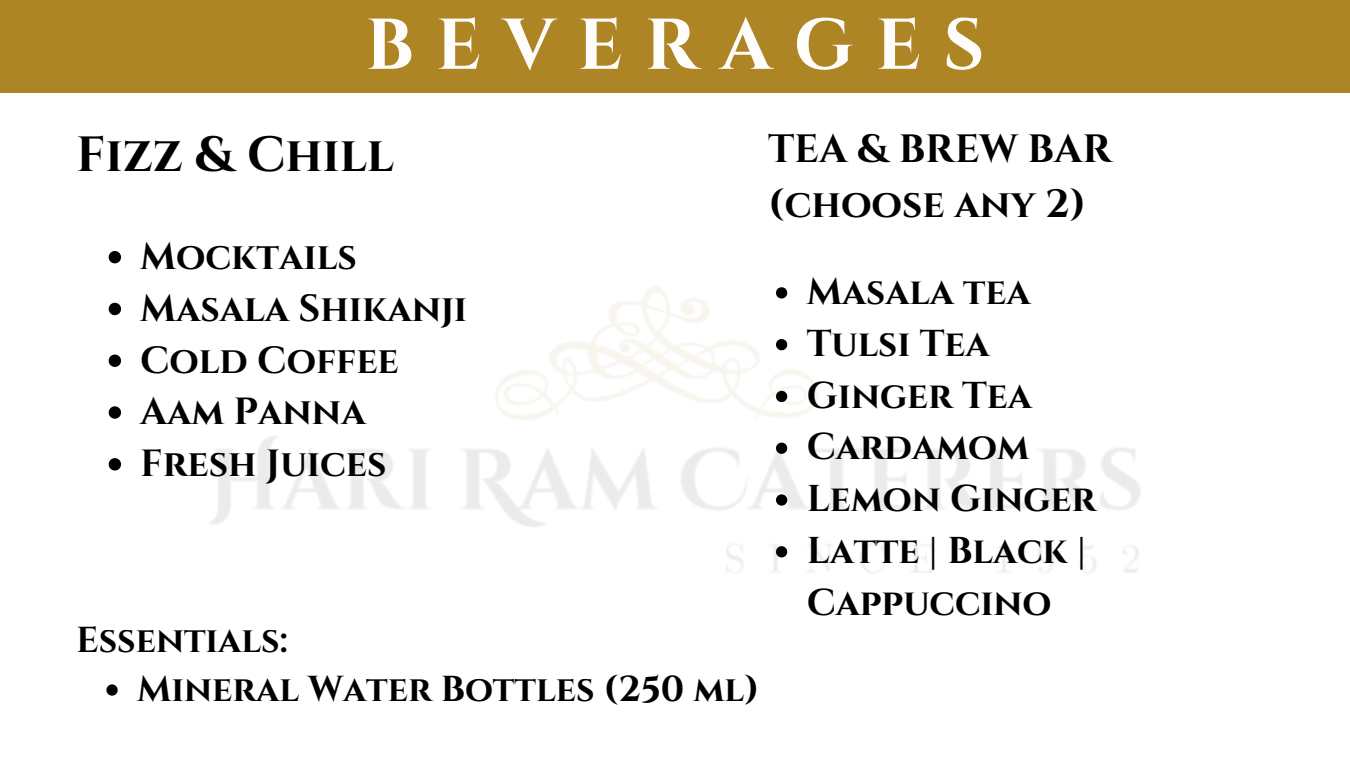
<style>
.page{position:relative;width:1350px;height:761px;background:#fff}
.page>*{position:absolute;margin:0;border:0;box-sizing:border-box;transform-origin:0 0}
.t1{font:700 71.7px "Cinzel";letter-spacing:.31em;color:#fffcfc}
.t2{font:700 49.35px "Cinzel";color:#000}
.t3{font:700 39.45px/55.2px "Cinzel";color:#000}
.t4{font:700 37.8px "Cinzel";color:#000}
.t5{font:700 37.2px/51.8px "Cinzel";color:#000}
.t6{font:700 36px "Cinzel";color:#000}
</style>
<div class="page">
<div style="left:0;top:0;width:1350px;height:93px;background:#ae8524"></div>
<img style="left:106px;top:251px;width:1034px;height:443px">
<h1 class="t1" style="left:365px;top:-1px;width:621px">BEVERAGES</h1>
<h2 class="t2" style="left:76px;top:123px;width:319px">Fizz &amp; Chill</h2>
<p class="t4" style="left:140px;top:232px;width:218px">Mocktails</p>
<p class="t4" style="left:140px;top:284px;width:329px">Masala Shikanji</p>
<p class="t4" style="left:140px;top:336px;width:260px">Cold Coffee</p>
<p class="t4" style="left:140px;top:387px;width:227px">Aam Panna</p>
<p class="t4" style="left:140px;top:439px;width:248px">Fresh Juices</p>
<h3 class="t6" style="left:76px;top:616px;width:213px">Essentials:</h3>
<p class="t6" style="left:137px;top:666px;width:624px">Mineral Water Bottles (250 ml)</p>
<h3 class="t3" style="left:768px;top:123px;width:345px">TEA &amp; BREW BAR (choose any 2)</h3>
<p class="t5" style="left:807px;top:267px;width:225px">Masala tea</p>
<p class="t5" style="left:807px;top:319px;width:184px">Tulsi Tea</p>
<p class="t5" style="left:807px;top:370px;width:227px">Ginger Tea</p>
<p class="t5" style="left:807px;top:422px;width:224px">Cardamom</p>
<p class="t5" style="left:807px;top:474px;width:291px">Lemon Ginger</p>
<p class="t5" style="left:807px;top:526px;width:281px">Latte | Black |<br>Cappuccino</p>
</div>
